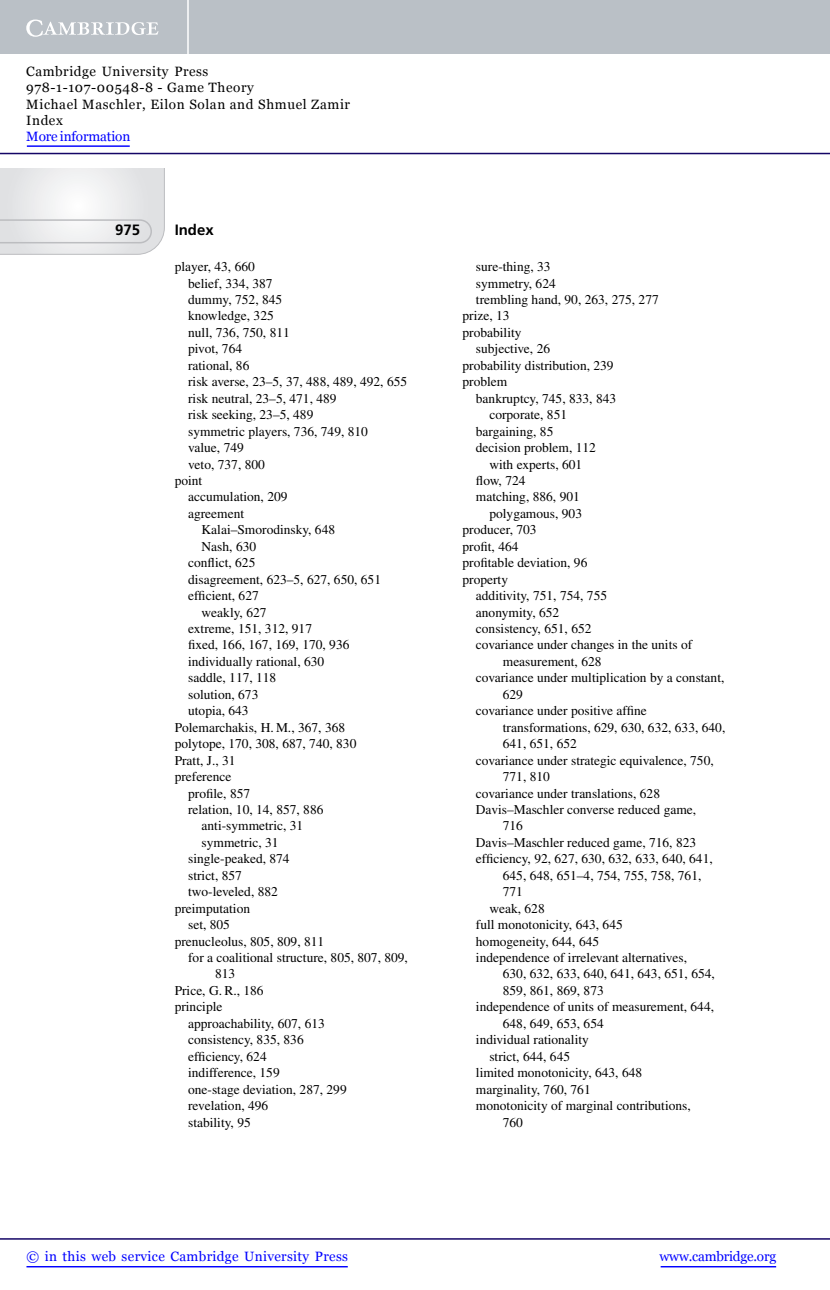
<style>
.page{position:relative;width:830px;height:1290px;background:#fff}
.page>*{position:absolute;margin:0;border:0;box-sizing:border-box;transform-origin:0 0}
.t1{font:700 15px "Frutiger";color:#000}
.t2{font:13.5px "Times";color:#000}
.t3{font:13.5px/16.2px "Georgia";letter-spacing:.045em;color:#000}
.t4{font:13.5px "Georgia";letter-spacing:.025em;color:#00f}
.t5{font:13.5px "Georgia";letter-spacing:-.015em;color:#00f}
.t6{font:13.5px "Georgia";letter-spacing:-.01em;color:#00f}
</style>
<div class="page">
<svg style="left:0;top:169px;width:165px;height:86px"></svg>
<div style="left:0;top:0;width:829px;height:54px;background:#bac0c6"></div>
<svg style="left:26px;top:20px;width:132px;height:17px"></svg>
<hr style="left:187px;top:0;width:2px;height:54px;background:#fff">
<hr style="left:0;top:153px;width:829px;height:1px;background:#150666">
<hr style="left:27px;top:145px;width:103px;height:2px;background:#00f">
<hr style="left:660px;top:1265px;width:115px;height:2px;background:#00f">
<hr style="left:0;top:1237px;width:829px;height:2px;background:#150666">
<hr style="left:26px;top:1265px;width:321px;height:2px;background:#00f">
<p class="t3" style="left:26px;top:64px;width:325px">Cambridge University Press<br>978-1-107-00548-8 - Game Theory<br>Michael Maschler, Eilon Solan and Shmuel Zamir<br>Index</p>
<p class="t6" style="left:26px;top:128px;width:105px">More information</p>
<p class="t1" style="left:115px;top:224px;width:26px">975</p>
<p class="t1" style="left:174px;top:224px;width:41px">Index</p>
<p class="t2" style="left:174px;top:261px;width:82px">player, 43, 660</p>
<p class="t2" style="left:188px;top:278px;width:86px">belief, 334, 387</p>
<p class="t2" style="left:188px;top:294px;width:96px">dummy, 752, 845</p>
<p class="t2" style="left:188px;top:311px;width:87px">knowledge, 325</p>
<p class="t2" style="left:188px;top:327px;width:103px">null, 736, 750, 811</p>
<p class="t2" style="left:188px;top:344px;width:55px">pivot, 764</p>
<p class="t2" style="left:188px;top:360px;width:63px">rational, 86</p>
<p class="t2" style="left:188px;top:377px;width:220px">risk averse, 23–5, 37, 488, 489, 492, 655</p>
<p class="t2" style="left:188px;top:393px;width:150px">risk neutral, 23–5, 471, 489</p>
<p class="t2" style="left:188px;top:409px;width:127px">risk seeking, 23–5, 489</p>
<p class="t2" style="left:188px;top:426px;width:181px">symmetric players, 736, 749, 810</p>
<p class="t2" style="left:188px;top:442px;width:57px">value, 749</p>
<p class="t2" style="left:188px;top:459px;width:78px">veto, 737, 800</p>
<p class="t2" style="left:174px;top:475px;width:29px">point</p>
<p class="t2" style="left:188px;top:492px;width:101px">accumulation, 209</p>
<p class="t2" style="left:188px;top:508px;width:57px">agreement</p>
<p class="t2" style="left:201px;top:525px;width:135px">Kalai–Smorodinsky, 648</p>
<p class="t2" style="left:201px;top:541px;width:56px">Nash, 630</p>
<p class="t2" style="left:188px;top:557px;width:69px">conflict, 625</p>
<p class="t2" style="left:188px;top:574px;width:194px">disagreement, 623–5, 627, 650, 651</p>
<p class="t2" style="left:188px;top:590px;width:72px">efficient, 627</p>
<p class="t2" style="left:201px;top:607px;width:66px">weakly, 627</p>
<p class="t2" style="left:188px;top:623px;width:125px">extreme, 151, 312, 917</p>
<p class="t2" style="left:188px;top:640px;width:163px">fixed, 166, 167, 169, 170, 936</p>
<p class="t2" style="left:188px;top:656px;width:138px">individually rational, 630</p>
<p class="t2" style="left:188px;top:672px;width:90px">saddle, 117, 118</p>
<p class="t2" style="left:188px;top:689px;width:72px">solution, 673</p>
<p class="t2" style="left:188px;top:705px;width:62px">utopia, 643</p>
<p class="t2" style="left:174px;top:722px;width:172px">Polemarchakis, H. M., 367, 368</p>
<p class="t2" style="left:174px;top:738px;width:183px">polytope, 170, 308, 687, 740, 830</p>
<p class="t2" style="left:174px;top:755px;width:62px">Pratt, J., 31</p>
<p class="t2" style="left:174px;top:771px;width:58px">preference</p>
<p class="t2" style="left:188px;top:788px;width:64px">profile, 857</p>
<p class="t2" style="left:188px;top:804px;width:137px">relation, 10, 14, 857, 886</p>
<p class="t2" style="left:201px;top:820px;width:103px">anti-symmetric, 31</p>
<p class="t2" style="left:201px;top:837px;width:78px">symmetric, 31</p>
<p class="t2" style="left:188px;top:853px;width:103px">single-peaked, 874</p>
<p class="t2" style="left:188px;top:870px;width:55px">strict, 857</p>
<p class="t2" style="left:188px;top:886px;width:91px">two-leveled, 882</p>
<p class="t2" style="left:174px;top:903px;width:77px">preimputation</p>
<p class="t2" style="left:188px;top:919px;width:43px">set, 805</p>
<p class="t2" style="left:174px;top:935px;width:151px">prenucleolus, 805, 809, 811</p>
<p class="t2" style="left:188px;top:952px;width:221px">for a coalitional structure, 805, 807, 809,</p>
<p class="t2" style="left:215px;top:968px;width:22px">813</p>
<p class="t2" style="left:174px;top:985px;width:90px">Price, G. R., 186</p>
<p class="t2" style="left:174px;top:1001px;width:49px">principle</p>
<p class="t2" style="left:188px;top:1018px;width:138px">approachability, 607, 613</p>
<p class="t2" style="left:188px;top:1034px;width:117px">consistency, 835, 836</p>
<p class="t2" style="left:188px;top:1051px;width:80px">efficiency, 624</p>
<p class="t2" style="left:188px;top:1067px;width:93px">indifference, 159</p>
<p class="t2" style="left:188px;top:1083px;width:160px">one-stage deviation, 287, 299</p>
<p class="t2" style="left:188px;top:1100px;width:82px">revelation, 496</p>
<p class="t2" style="left:188px;top:1116px;width:64px">stability, 95</p>
<p class="t2" style="left:475px;top:261px;width:76px">sure-thing, 33</p>
<p class="t2" style="left:475px;top:278px;width:81px">symmetry, 624</p>
<p class="t2" style="left:475px;top:294px;width:184px">trembling hand, 90, 263, 275, 277</p>
<p class="t2" style="left:462px;top:311px;width:49px">prize, 13</p>
<p class="t2" style="left:462px;top:327px;width:61px">probability</p>
<p class="t2" style="left:475px;top:344px;width:76px">subjective, 26</p>
<p class="t2" style="left:462px;top:360px;width:153px">probability distribution, 239</p>
<p class="t2" style="left:462px;top:377px;width:46px">problem</p>
<p class="t2" style="left:475px;top:393px;width:142px">bankruptcy, 745, 833, 843</p>
<p class="t2" style="left:489px;top:409px;width:79px">corporate, 851</p>
<p class="t2" style="left:475px;top:426px;width:79px">bargaining, 85</p>
<p class="t2" style="left:475px;top:442px;width:121px">decision problem, 112</p>
<p class="t2" style="left:489px;top:459px;width:94px">with experts, 601</p>
<p class="t2" style="left:475px;top:475px;width:51px">flow, 724</p>
<p class="t2" style="left:475px;top:492px;width:105px">matching, 886, 901</p>
<p class="t2" style="left:489px;top:508px;width:94px">polygamous, 903</p>
<p class="t2" style="left:462px;top:525px;width:76px">producer, 703</p>
<p class="t2" style="left:462px;top:541px;width:58px">profit, 464</p>
<p class="t2" style="left:462px;top:557px;width:126px">profitable deviation, 96</p>
<p class="t2" style="left:462px;top:574px;width:47px">property</p>
<p class="t2" style="left:475px;top:590px;width:133px">additivity, 751, 754, 755</p>
<p class="t2" style="left:475px;top:607px;width:85px">anonymity, 652</p>
<p class="t2" style="left:475px;top:623px;width:117px">consistency, 651, 652</p>
<p class="t2" style="left:475px;top:640px;width:218px">covariance under changes in the units of</p>
<p class="t2" style="left:502px;top:656px;width:100px">measurement, 628</p>
<p class="t2" style="left:475px;top:672px;width:250px">covariance under multiplication by a constant,</p>
<p class="t2" style="left:502px;top:689px;width:22px">629</p>
<p class="t2" style="left:475px;top:705px;width:172px">covariance under positive affine</p>
<p class="t2" style="left:502px;top:722px;width:224px">transformations, 629, 630, 632, 633, 640,</p>
<p class="t2" style="left:502px;top:738px;width:75px">641, 651, 652</p>
<p class="t2" style="left:475px;top:755px;width:239px">covariance under strategic equivalence, 750,</p>
<p class="t2" style="left:502px;top:771px;width:49px">771, 810</p>
<p class="t2" style="left:475px;top:788px;width:185px">covariance under translations, 628</p>
<p class="t2" style="left:475px;top:804px;width:222px">Davis–Maschler converse reduced game,</p>
<p class="t2" style="left:502px;top:820px;width:22px">716</p>
<p class="t2" style="left:475px;top:837px;width:222px">Davis–Maschler reduced game, 716, 823</p>
<p class="t2" style="left:475px;top:853px;width:238px">efficiency, 92, 627, 630, 632, 633, 640, 641,</p>
<p class="t2" style="left:502px;top:870px;width:200px">645, 648, 651–4, 754, 755, 758, 761,</p>
<p class="t2" style="left:502px;top:886px;width:22px">771</p>
<p class="t2" style="left:489px;top:903px;width:57px">weak, 628</p>
<p class="t2" style="left:475px;top:919px;width:148px">full monotonicity, 643, 645</p>
<p class="t2" style="left:475px;top:935px;width:125px">homogeneity, 644, 645</p>
<p class="t2" style="left:475px;top:952px;width:212px">independence of irrelevant alternatives,</p>
<p class="t2" style="left:502px;top:968px;width:213px">630, 632, 633, 640, 641, 643, 651, 654,</p>
<p class="t2" style="left:502px;top:985px;width:102px">859, 861, 869, 873</p>
<p class="t2" style="left:475px;top:1001px;width:239px">independence of units of measurement, 644,</p>
<p class="t2" style="left:502px;top:1018px;width:102px">648, 649, 653, 654</p>
<p class="t2" style="left:475px;top:1034px;width:114px">individual rationality</p>
<p class="t2" style="left:489px;top:1051px;width:82px">strict, 644, 645</p>
<p class="t2" style="left:475px;top:1067px;width:168px">limited monotonicity, 643, 648</p>
<p class="t2" style="left:475px;top:1083px;width:116px">marginality, 760, 761</p>
<p class="t2" style="left:475px;top:1100px;width:216px">monotonicity of marginal contributions,</p>
<p class="t2" style="left:502px;top:1116px;width:22px">760</p>
<p class="t4" style="left:26px;top:1247px;width:323px">© in this web service Cambridge University Press</p>
<p class="t5" style="left:659px;top:1247px;width:118px">www.cambridge.org</p>
</div>
